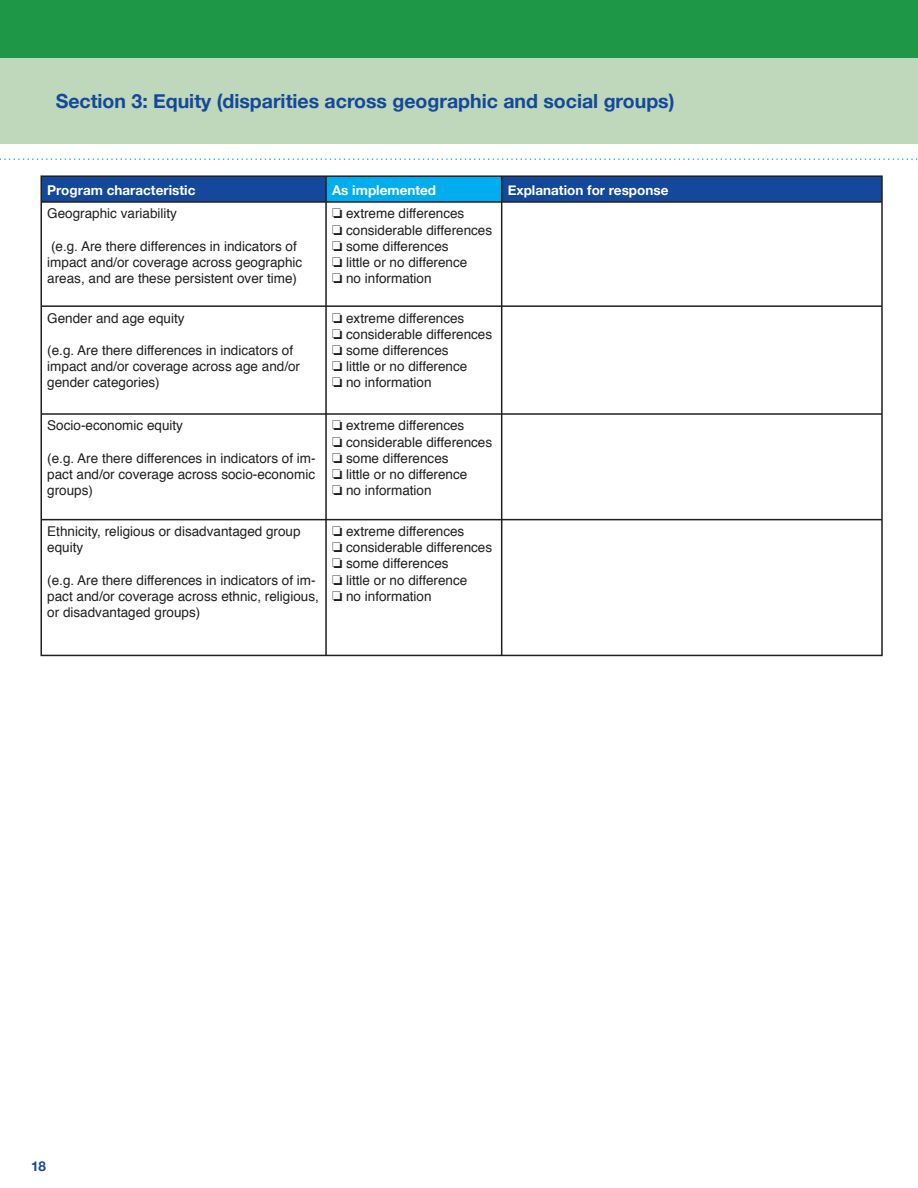
<style>
.page{position:relative;width:918px;height:1188px;background:#fff}
.page>*{position:absolute;margin:0;border:0;box-sizing:border-box;transform-origin:0 0}
.t1{font:700 19.5px "Helvetica Neue";color:#14489a}
.t2{font:13.5px/16.2px "Helvetica";color:#231f20}
.t3{font:700 13.5px "Helvetica Neue";color:#fff}
.t4{font:700 13.5px "Helvetica Neue";color:#14489a}
</style>
<div class="page">
<svg style="left:0;top:158px;width:918px;height:2px"></svg>
<div style="left:0;top:0;width:918px;height:68px;background:#1e9846"></div>
<div style="left:0;top:58px;width:918px;height:86px;background:#bfd7ba"></div>
<div style="left:41px;top:176px;width:285px;height:26px;background:#14489a"></div>
<div style="left:502px;top:176px;width:380px;height:26px;background:#14489a"></div>
<div style="left:326px;top:176px;width:176px;height:26px;background:#00aeef"></div>
<hr style="left:40px;top:175px;width:286px;height:2px;background:#231f20">
<hr style="left:40px;top:177px;width:2px;height:24px;background:#231f20">
<hr style="left:326px;top:175px;width:176px;height:2px;background:#231f20">
<hr style="left:325px;top:177px;width:2px;height:24px;background:#231f20">
<hr style="left:502px;top:175px;width:381px;height:2px;background:#231f20">
<svg style="left:501px;top:177px;width:1px;height:24px"></svg>
<hr style="left:881px;top:177px;width:2px;height:24px;background:#231f20">
<hr style="left:40px;top:201px;width:286px;height:2px;background:#231f20">
<hr style="left:40px;top:203px;width:2px;height:102px;background:#231f20">
<hr style="left:326px;top:201px;width:176px;height:2px;background:#231f20">
<hr style="left:325px;top:203px;width:2px;height:102px;background:#231f20">
<hr style="left:502px;top:201px;width:381px;height:2px;background:#231f20">
<hr style="left:501px;top:203px;width:1px;height:102px;background:#231f20">
<hr style="left:881px;top:203px;width:2px;height:102px;background:#231f20">
<hr style="left:40px;top:305px;width:286px;height:2px;background:#231f20">
<hr style="left:40px;top:307px;width:2px;height:106px;background:#231f20">
<hr style="left:326px;top:305px;width:176px;height:2px;background:#231f20">
<hr style="left:325px;top:307px;width:2px;height:106px;background:#231f20">
<hr style="left:502px;top:305px;width:381px;height:2px;background:#231f20">
<hr style="left:501px;top:307px;width:1px;height:106px;background:#231f20">
<hr style="left:881px;top:307px;width:2px;height:106px;background:#231f20">
<hr style="left:40px;top:413px;width:286px;height:2px;background:#231f20">
<hr style="left:40px;top:415px;width:2px;height:104px;background:#231f20">
<hr style="left:326px;top:413px;width:176px;height:2px;background:#231f20">
<hr style="left:325px;top:415px;width:2px;height:104px;background:#231f20">
<hr style="left:502px;top:413px;width:381px;height:2px;background:#231f20">
<hr style="left:501px;top:415px;width:1px;height:104px;background:#231f20">
<hr style="left:881px;top:415px;width:2px;height:104px;background:#231f20">
<hr style="left:40px;top:519px;width:286px;height:1px;background:#231f20">
<hr style="left:40px;top:520px;width:2px;height:135px;background:#231f20">
<hr style="left:40px;top:655px;width:286px;height:1px;background:#231f20">
<hr style="left:326px;top:519px;width:176px;height:1px;background:#231f20">
<hr style="left:325px;top:520px;width:2px;height:135px;background:#231f20">
<hr style="left:326px;top:655px;width:176px;height:1px;background:#231f20">
<hr style="left:502px;top:519px;width:381px;height:1px;background:#231f20">
<hr style="left:501px;top:520px;width:1px;height:135px;background:#231f20">
<hr style="left:881px;top:520px;width:2px;height:135px;background:#231f20">
<hr style="left:502px;top:655px;width:381px;height:1px;background:#231f20">
<p class="t1" style="left:56px;top:88px;width:620px">Section 3: Equity (disparities across geographic and social groups)</p>
<p class="t3" style="left:47px;top:182px;width:150px">Program characteristic</p>
<p class="t3" style="left:332px;top:182px;width:106px">As implemented</p>
<p class="t3" style="left:508px;top:182px;width:162px">Explanation for response</p>
<p class="t2" style="left:47px;top:206px;width:131px">Geographic variability</p>
<p class="t2" style="left:47px;top:239px;width:257px">(e.g. Are there differences in indicators of impact and/or coverage across geographic areas, and are these persistent over time)</p>
<p class="t2" style="left:332px;top:206px;width:134px">□ extreme differences</p>
<p class="t2" style="left:332px;top:223px;width:162px">□ considerable differences</p>
<p class="t2" style="left:332px;top:239px;width:118px">□ some differences</p>
<p class="t2" style="left:332px;top:255px;width:137px">□ little or no difference</p>
<p class="t2" style="left:332px;top:271px;width:101px">□ no information</p>
<p class="t2" style="left:47px;top:311px;width:139px">Gender and age equity</p>
<p class="t2" style="left:47px;top:343px;width:254px">(e.g. Are there differences in indicators of impact and/or coverage across age and/or gender categories)</p>
<p class="t2" style="left:47px;top:418px;width:137px">Socio-economic equity</p>
<p class="t2" style="left:47px;top:451px;width:270px;text-align:justify">(e.g. Are there differences in indicators of im&shy;pact and/or coverage across socio-economic groups)</p>
<p class="t2" style="left:47px;top:524px;width:255px">Ethnicity, religious or disadvantaged group equity</p>
<p class="t2" style="left:47px;top:573px;width:273px">(e.g. Are there differences in indicators of im&shy;pact and/or coverage across ethnic, religious, or disadvantaged groups)</p>
<p class="t2" style="left:332px;top:311px;width:134px">□ extreme differences</p>
<p class="t2" style="left:332px;top:327px;width:162px">□ considerable differences</p>
<p class="t2" style="left:332px;top:343px;width:118px">□ some differences</p>
<p class="t2" style="left:332px;top:359px;width:137px">□ little or no difference</p>
<p class="t2" style="left:332px;top:375px;width:101px">□ no information</p>
<p class="t2" style="left:332px;top:418px;width:134px">□ extreme differences</p>
<p class="t2" style="left:332px;top:435px;width:162px">□ considerable differences</p>
<p class="t2" style="left:332px;top:451px;width:118px">□ some differences</p>
<p class="t2" style="left:332px;top:467px;width:137px">□ little or no difference</p>
<p class="t2" style="left:332px;top:483px;width:101px">□ no information</p>
<p class="t2" style="left:332px;top:524px;width:134px">□ extreme differences</p>
<p class="t2" style="left:332px;top:540px;width:162px">□ considerable differences</p>
<p class="t2" style="left:332px;top:556px;width:118px">□ some differences</p>
<p class="t2" style="left:332px;top:573px;width:137px">□ little or no difference</p>
<p class="t2" style="left:332px;top:589px;width:101px">□ no information</p>
<p class="t4" style="left:31px;top:1158px;width:17px">18</p>
</div>
